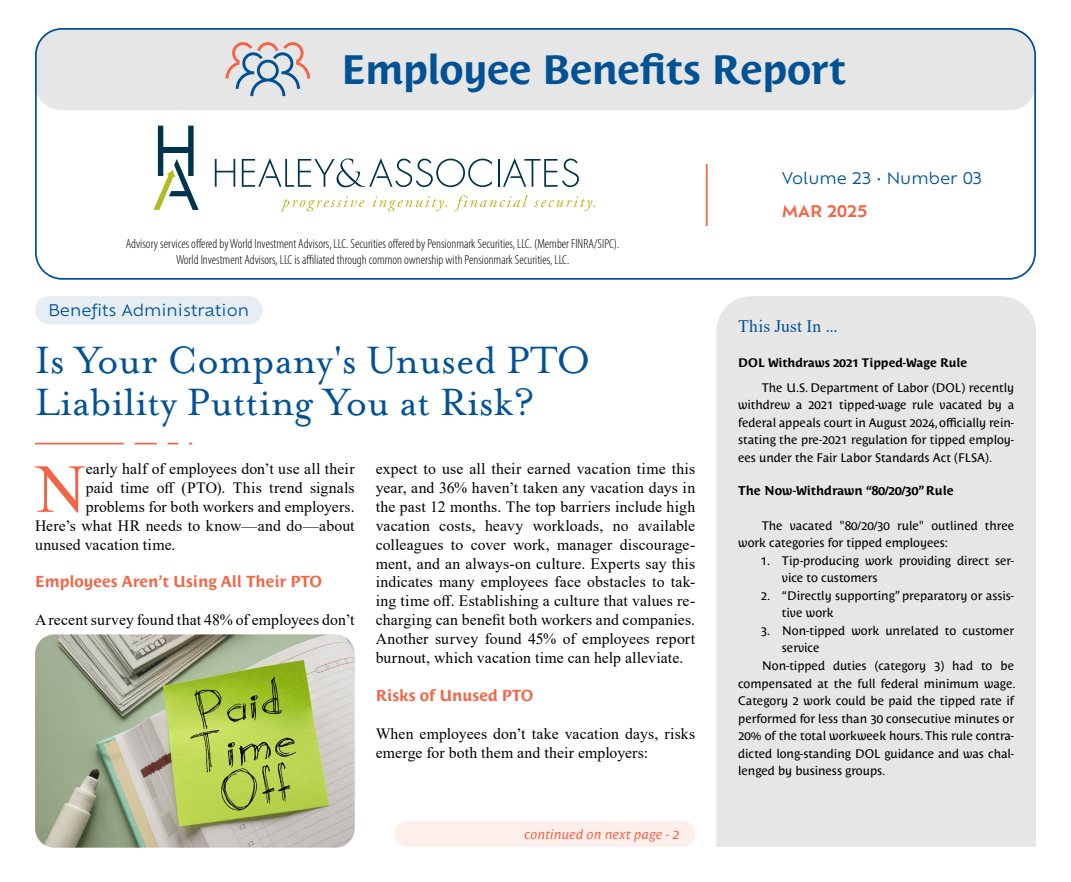
<style>
.page{position:relative;width:1071px;height:882px;background:#fff}
.page>*{position:absolute;margin:0;border:0;box-sizing:border-box;transform-origin:0 0}
.t1{font:68.77px "Times New Roman";color:#f26647}
.t2{font:43.75px/42px "Mrs Eaves OT";color:#005295}
.t3{font:700 40.6px "Costa Std";letter-spacing:-.015em;color:#005295}
.t4{font:17.5px "Times New Roman";letter-spacing:.015em;color:#005295}
.t5{font:15.75px/18.9px "Times New Roman";letter-spacing:.01em;color:#000;text-align:justify}
.t6{font:700 15.75px "Costa Std";color:#f26647}
.t7{font:15.75px "Ofelia Text";color:#005295}
.t8{font:600 15.75px "Ofelia Text";color:#f26647}
.t9{font:300 condensed 13.3px/15.9px "Myriad Pro";color:#000;text-align:center}
.t10{font:italic 13.12px "Costa Std";letter-spacing:.01em;color:#f26647}
.t11{font:700 12.6px "Costa Std";color:#000}
.t12{font:12.25px/17.5px "Costa Std";color:#000}
.t13{font:700 12.25px "Costa Std";color:#000}
</style>
<div class="page">
<div style="left:716px;top:296px;width:320px;height:551px;background:#e6e6e6"></div>
<div style="left:35px;top:28px;width:1001px;height:82px;background:#e6e6e6;border-radius:26px"></div>
<svg style="left:226px;top:42px;width:84px;height:54px"></svg>
<hr style="left:706px;top:164px;width:2px;height:62px;background:#f26647">
<div style="left:35px;top:28px;width:1001px;height:252px;border:2px solid #005295;border-radius:26px"></div>
<hr style="left:35px;top:443px;width:89px;height:1px;background:#f26647">
<svg style="left:135px;top:443px;width:22px;height:1px"></svg>
<div style="left:35px;top:296px;width:228px;height:28px;background:#e6eef4;border-radius:14px"></div>
<img style="left:35px;top:634px;width:320px;height:214px">
<div style="left:394px;top:821px;width:301px;height:26px;background:#fdf0ec;border-radius:13px"></div>
<svg style="left:215px;top:159px;width:20px;height:28px"></svg>
<svg style="left:242px;top:158px;width:250px;height:29px"></svg>
<svg style="left:498px;top:158px;width:81px;height:29px"></svg>
<svg style="left:153px;top:126px;width:46px;height:84px"></svg>
<div style="left:162px;top:147px;width:29px;height:5px;background:#00334e"></div>
<svg style="left:281px;top:196px;width:84px;height:15px"></svg>
<svg style="left:373px;top:196px;width:74px;height:15px"></svg>
<svg style="left:454px;top:195px;width:74px;height:16px"></svg>
<svg style="left:534px;top:196px;width:61px;height:15px"></svg>
<h3 class="t3" style="left:341px;top:46px;width:506px">Employee Benefits Report</h3>
<p class="t9" style="left:126px;top:236px;width:495px">Advisory services offered by World Investment Advisors, LLC. Securities offered by Pensionmark Securities, LLC. (Member FINRA/SIPC).<br>World Investment Advisors, LLC is affiliated through common ownership with Pensionmark Securities, LLC.</p>
<p class="t7" style="left:48px;top:298px;width:202px">Benefits Administration</p>
<h2 class="t2" style="left:35px;top:338px;width:557px">Is Your Company's Unused PTO<br>Liability Putting You at Risk?</h2>
<h1 class="t1" style="left:36px;top:440px;width:51px">N</h1>
<p class="t5" style="left:86px;top:459px;width:271px">early half of employees don’t use all their</p>
<p class="t5" style="left:376px;top:459px;width:321px">expect to use all their earned vacation time this year, and 36% haven’t taken any vacation days in the past 12 months. The top barriers include high vacation costs, heavy workloads, no available colleagues to cover work, manager discourage&shy;ment, and an always-on culture. Experts say this indicates many employees face obstacles to tak&shy;ing time off. Establishing a culture that values re&shy;charging can benefit both workers and companies.<br>Another survey found 45% of employees report burnout, which vacation time can help alleviate.</p>
<p class="t6" style="left:376px;top:686px;width:159px">Risks of Unused PTO</p>
<p class="t5" style="left:376px;top:723px;width:321px">When employees don’t take vacation days, risks emerge for both them and their employers:</p>
<p class="t5" style="left:86px;top:478px;width:270px">paid time off (PTO). This trend signals</p>
<p class="t5" style="left:86px;top:497px;width:270px">problems for both workers and employers.</p>
<p class="t5" style="left:35px;top:516px;width:321px">Here’s what HR needs to know—and do—about</p>
<p class="t5" style="left:35px;top:534px;width:142px">unused vacation time.</p>
<p class="t6" style="left:35px;top:573px;width:288px">Employees Aren’t Using All Their PTO</p>
<p class="t5" style="left:35px;top:610px;width:321px">Arecent survey found that 48% of employees don’t</p>
<p class="t10" style="left:525px;top:826px;width:156px">continued on next page - 2</p>
<p class="t7" style="left:782px;top:167px;width:202px">Volume 23 • Number 03</p>
<p class="t8" style="left:782px;top:200px;width:87px">MAR 2025</p>
<p class="t4" style="left:738px;top:314px;width:101px">This Just In ...</p>
<p class="t13" style="left:738px;top:356px;width:230px">DOL Withdraws 2021 Tipped-Wage Rule</p>
<p class="t12" style="left:738px;top:379px;width:277px;text-align:justify;text-indent:24px">The U.S. Department of Labor (DOL) recently withdrew a 2021 tipped-wage rule vacated by a federal appeals court in August 2024, officially rein&shy;stating the pre-2021 regulation for tipped employ&shy;ees under the Fair Labor Standards Act (FLSA).</p>
<p class="t11" style="left:738px;top:483px;width:217px">The Now-Withdrawn “80/20/30” Rule</p>
<p class="t12" style="left:738px;top:517px;width:277px;text-indent:24px">The vacated "80/20/30 rule" outlined three work categories for tipped employees:</p>
<p class="t12" style="left:782px;top:552px;width:234px;text-indent:-21px">1. Tip-producing work providing direct ser&shy;vice to customers</p>
<p class="t12" style="left:782px;top:587px;width:234px;text-indent:-21px">2. “Directly supporting” preparatory or assis&shy;tive work</p>
<p class="t12" style="left:761px;top:622px;width:255px">3. Non-tipped work unrelated to customer</p>
<p class="t12" style="left:782px;top:640px;width:39px">service</p>
<p class="t12" style="left:762px;top:657px;width:254px">Non-tipped duties (category 3) had to be</p>
<p class="t12" style="left:738px;top:675px;width:279px">compensated at the full federal minimum wage.</p>
<p class="t12" style="left:738px;top:692px;width:277px">Category 2 work could be paid the tipped rate if</p>
<p class="t12" style="left:738px;top:710px;width:277px">performed for less than 30 consecutive minutes or</p>
<p class="t12" style="left:738px;top:727px;width:277px">20% of the total workweek hours. This rule contra-</p>
<p class="t12" style="left:738px;top:745px;width:277px">dicted long-standing DOL guidance and was chal-</p>
<p class="t12" style="left:738px;top:762px;width:149px">lenged by business groups.</p>
</div>
